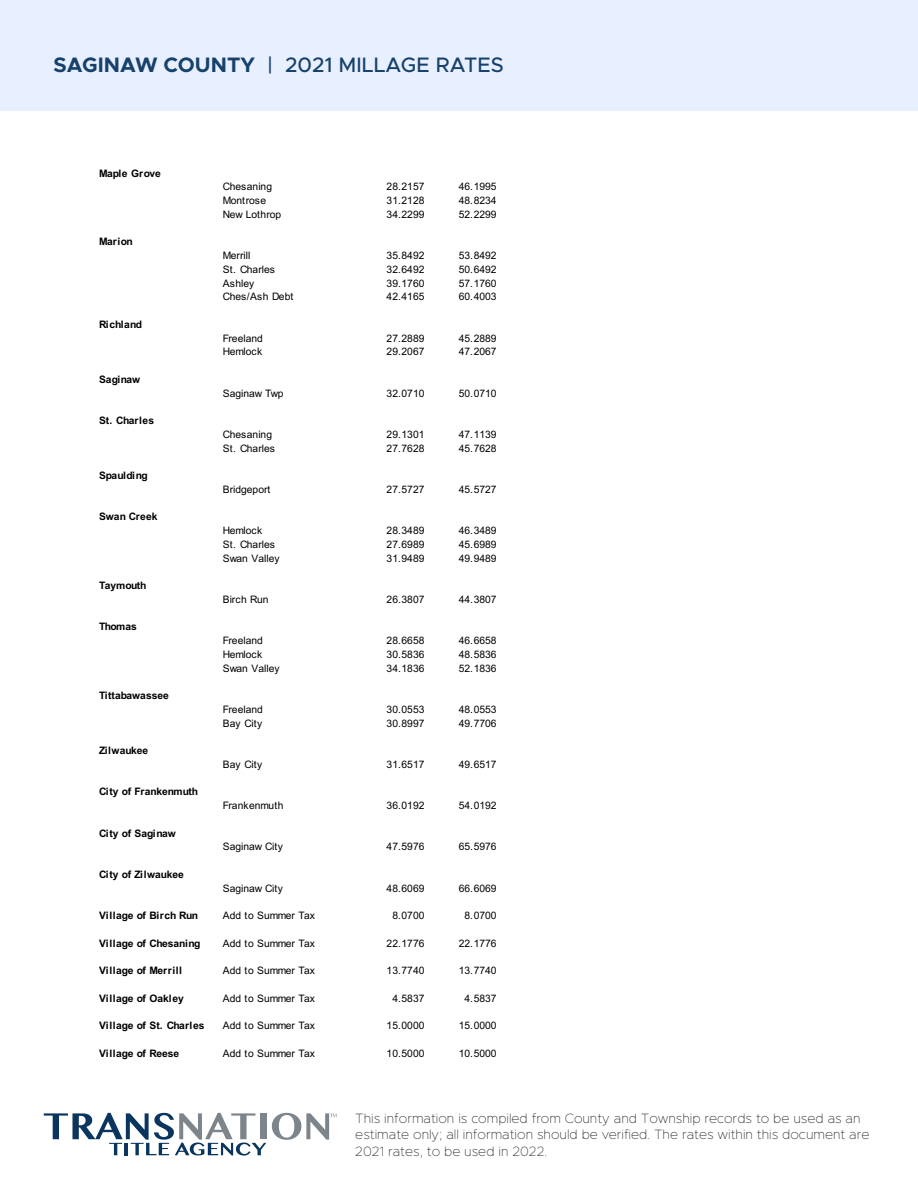
<style>
.page{position:relative;width:918px;height:1188px;background:#fff}
.page>*{position:absolute;margin:0;border:0;box-sizing:border-box;transform-origin:0 0}
.t1{font:500 21px "Metropolis";color:#16416b}
.t2{font:100 13.5px/16.2px "Metropolis";color:#231f20}
.t3{font:10.35px "Arial";color:#000}
.t4{font:700 10.35px "Arial";color:#000}
.t5{font:700 10.35px "Arial";letter-spacing:.055em;color:#000}
.t6{font:700 10.35px "Arial";letter-spacing:-.03em;color:#000}
.s1{font-weight:700}
</style>
<div class="page">
<div style="left:0;top:0;width:918px;height:110px;background:#e8efff"></div>
<div style="left:260px;top:1113px;width:7px;height:26px;background:#7c858c"></div>
<svg style="left:44px;top:1113px;width:222px;height:43px"></svg>
<svg style="left:272px;top:1113px;width:64px;height:27px"></svg>
<p class="t1" style="left:54px;top:51px;width:452px"><span class="s1">SAGINAW COUNTY</span> | 2021 MILLAGE RATES</p>
<p class="t4" style="left:99px;top:166px;width:63px">Maple Grove</p>
<p class="t4" style="left:99px;top:234px;width:35px">Marion</p>
<p class="t4" style="left:99px;top:317px;width:44px">Richland</p>
<p class="t4" style="left:99px;top:372px;width:43px">Saginaw</p>
<p class="t4" style="left:99px;top:413px;width:57px">St. Charles</p>
<p class="t6" style="left:99px;top:468px;width:50px">Spaulding</p>
<p class="t4" style="left:99px;top:509px;width:60px">Swan Creek</p>
<p class="t4" style="left:99px;top:578px;width:49px">Taymouth</p>
<p class="t4" style="left:99px;top:619px;width:39px">Thomas</p>
<p class="t4" style="left:99px;top:688px;width:71px">Tittabawassee</p>
<p class="t4" style="left:99px;top:743px;width:51px">Zilwaukee</p>
<p class="t4" style="left:99px;top:784px;width:101px">City of Frankenmuth</p>
<p class="t4" style="left:99px;top:826px;width:78px">City of Saginaw</p>
<p class="t4" style="left:99px;top:867px;width:86px">City of Zilwaukee</p>
<p class="t3" style="left:223px;top:180px;width:51px">Chesaning</p>
<p class="t3" style="left:387px;top:180px;width:39px">28.2157</p>
<p class="t3" style="left:459px;top:180px;width:39px">46.1995</p>
<p class="t3" style="left:223px;top:193px;width:45px">Montrose</p>
<p class="t3" style="left:387px;top:193px;width:39px">31.2128</p>
<p class="t3" style="left:459px;top:193px;width:39px">48.8234</p>
<p class="t3" style="left:223px;top:207px;width:60px">New Lothrop</p>
<p class="t3" style="left:387px;top:207px;width:39px">34.2299</p>
<p class="t3" style="left:459px;top:207px;width:39px">52.2299</p>
<p class="t3" style="left:223px;top:248px;width:29px">Merrill</p>
<p class="t3" style="left:387px;top:248px;width:39px">35.8492</p>
<p class="t3" style="left:459px;top:248px;width:39px">53.8492</p>
<p class="t3" style="left:223px;top:262px;width:54px">St. Charles</p>
<p class="t3" style="left:387px;top:262px;width:39px">32.6492</p>
<p class="t3" style="left:459px;top:262px;width:39px">50.6492</p>
<p class="t3" style="left:223px;top:276px;width:33px">Ashley</p>
<p class="t3" style="left:387px;top:276px;width:39px">39.1760</p>
<p class="t3" style="left:459px;top:276px;width:39px">57.1760</p>
<p class="t3" style="left:223px;top:290px;width:72px">Ches/Ash Debt</p>
<p class="t3" style="left:387px;top:290px;width:39px">42.4165</p>
<p class="t3" style="left:459px;top:290px;width:39px">60.4003</p>
<p class="t3" style="left:223px;top:331px;width:42px">Freeland</p>
<p class="t3" style="left:387px;top:331px;width:39px">27.2889</p>
<p class="t3" style="left:459px;top:331px;width:39px">45.2889</p>
<p class="t3" style="left:223px;top:345px;width:41px">Hemlock</p>
<p class="t3" style="left:387px;top:345px;width:39px">29.2067</p>
<p class="t3" style="left:459px;top:345px;width:39px">47.2067</p>
<p class="t3" style="left:223px;top:386px;width:62px">Saginaw Twp</p>
<p class="t3" style="left:387px;top:386px;width:39px">32.0710</p>
<p class="t3" style="left:459px;top:386px;width:39px">50.0710</p>
<p class="t3" style="left:223px;top:427px;width:51px">Chesaning</p>
<p class="t3" style="left:387px;top:427px;width:39px">29.1301</p>
<p class="t3" style="left:459px;top:427px;width:39px">47.1139</p>
<p class="t3" style="left:223px;top:441px;width:54px">St. Charles</p>
<p class="t3" style="left:387px;top:441px;width:39px">27.7628</p>
<p class="t3" style="left:459px;top:441px;width:39px">45.7628</p>
<p class="t3" style="left:223px;top:482px;width:49px">Bridgeport</p>
<p class="t3" style="left:387px;top:482px;width:39px">27.5727</p>
<p class="t3" style="left:459px;top:482px;width:39px">45.5727</p>
<p class="t3" style="left:223px;top:523px;width:41px">Hemlock</p>
<p class="t3" style="left:387px;top:523px;width:39px">28.3489</p>
<p class="t3" style="left:459px;top:523px;width:39px">46.3489</p>
<p class="t3" style="left:223px;top:537px;width:54px">St. Charles</p>
<p class="t3" style="left:387px;top:537px;width:39px">27.6989</p>
<p class="t3" style="left:459px;top:537px;width:39px">45.6989</p>
<p class="t3" style="left:223px;top:551px;width:58px">Swan Valley</p>
<p class="t3" style="left:387px;top:551px;width:39px">31.9489</p>
<p class="t3" style="left:459px;top:551px;width:39px">49.9489</p>
<p class="t3" style="left:223px;top:592px;width:47px">Birch Run</p>
<p class="t3" style="left:387px;top:592px;width:39px">26.3807</p>
<p class="t3" style="left:459px;top:592px;width:39px">44.3807</p>
<p class="t3" style="left:223px;top:633px;width:42px">Freeland</p>
<p class="t3" style="left:387px;top:633px;width:39px">28.6658</p>
<p class="t3" style="left:459px;top:633px;width:39px">46.6658</p>
<p class="t3" style="left:223px;top:647px;width:41px">Hemlock</p>
<p class="t3" style="left:387px;top:647px;width:39px">30.5836</p>
<p class="t3" style="left:459px;top:647px;width:39px">48.5836</p>
<p class="t3" style="left:223px;top:661px;width:58px">Swan Valley</p>
<p class="t3" style="left:387px;top:661px;width:39px">34.1836</p>
<p class="t3" style="left:459px;top:661px;width:39px">52.1836</p>
<p class="t3" style="left:223px;top:702px;width:42px">Freeland</p>
<p class="t3" style="left:387px;top:702px;width:39px">30.0553</p>
<p class="t3" style="left:459px;top:702px;width:39px">48.0553</p>
<p class="t3" style="left:223px;top:716px;width:41px">Bay City</p>
<p class="t3" style="left:387px;top:716px;width:39px">30.8997</p>
<p class="t3" style="left:459px;top:716px;width:39px">49.7706</p>
<p class="t3" style="left:223px;top:757px;width:41px">Bay City</p>
<p class="t3" style="left:387px;top:757px;width:39px">31.6517</p>
<p class="t3" style="left:459px;top:757px;width:39px">49.6517</p>
<p class="t3" style="left:223px;top:798px;width:62px">Frankenmuth</p>
<p class="t3" style="left:387px;top:798px;width:39px">36.0192</p>
<p class="t3" style="left:459px;top:798px;width:39px">54.0192</p>
<p class="t3" style="left:223px;top:840px;width:62px">Saginaw City</p>
<p class="t3" style="left:387px;top:840px;width:39px">47.5976</p>
<p class="t3" style="left:459px;top:840px;width:39px">65.5976</p>
<p class="t3" style="left:223px;top:881px;width:62px">Saginaw City</p>
<p class="t3" style="left:387px;top:881px;width:39px">48.6069</p>
<p class="t3" style="left:459px;top:881px;width:39px">66.6069</p>
<p class="t4" style="left:99px;top:908px;width:101px">Village of Birch Run</p>
<p class="t3" style="left:223px;top:908px;width:94px">Add to Summer Tax</p>
<p class="t3" style="left:392px;top:908px;width:34px">8.0700</p>
<p class="t3" style="left:465px;top:908px;width:34px">8.0700</p>
<p class="t4" style="left:99px;top:936px;width:103px">Village of Chesaning</p>
<p class="t3" style="left:223px;top:936px;width:94px">Add to Summer Tax</p>
<p class="t3" style="left:387px;top:936px;width:39px">22.1776</p>
<p class="t3" style="left:459px;top:936px;width:39px">22.1776</p>
<p class="t5" style="left:99px;top:963px;width:85px">Village of Merrill</p>
<p class="t3" style="left:223px;top:963px;width:94px">Add to Summer Tax</p>
<p class="t3" style="left:387px;top:963px;width:39px">13.7740</p>
<p class="t3" style="left:459px;top:963px;width:39px">13.7740</p>
<p class="t4" style="left:99px;top:991px;width:86px">Village of Oakley</p>
<p class="t3" style="left:223px;top:991px;width:94px">Add to Summer Tax</p>
<p class="t3" style="left:392px;top:991px;width:34px">4.5837</p>
<p class="t3" style="left:465px;top:991px;width:34px">4.5837</p>
<p class="t4" style="left:99px;top:1018px;width:107px">Village of St. Charles</p>
<p class="t3" style="left:223px;top:1018px;width:94px">Add to Summer Tax</p>
<p class="t3" style="left:387px;top:1018px;width:39px">15.0000</p>
<p class="t3" style="left:459px;top:1018px;width:39px">15.0000</p>
<p class="t4" style="left:99px;top:1046px;width:82px">Village of Reese</p>
<p class="t3" style="left:223px;top:1046px;width:94px">Add to Summer Tax</p>
<p class="t3" style="left:387px;top:1046px;width:39px">10.5000</p>
<p class="t3" style="left:459px;top:1046px;width:39px">10.5000</p>
<p class="t2" style="left:355px;top:1110px;width:516px">This information is compiled from County and Township records to be used as an estimate only; all information should be verified. The rates within this document are<br>2021 rates, to be used in 2022.</p>
</div>
